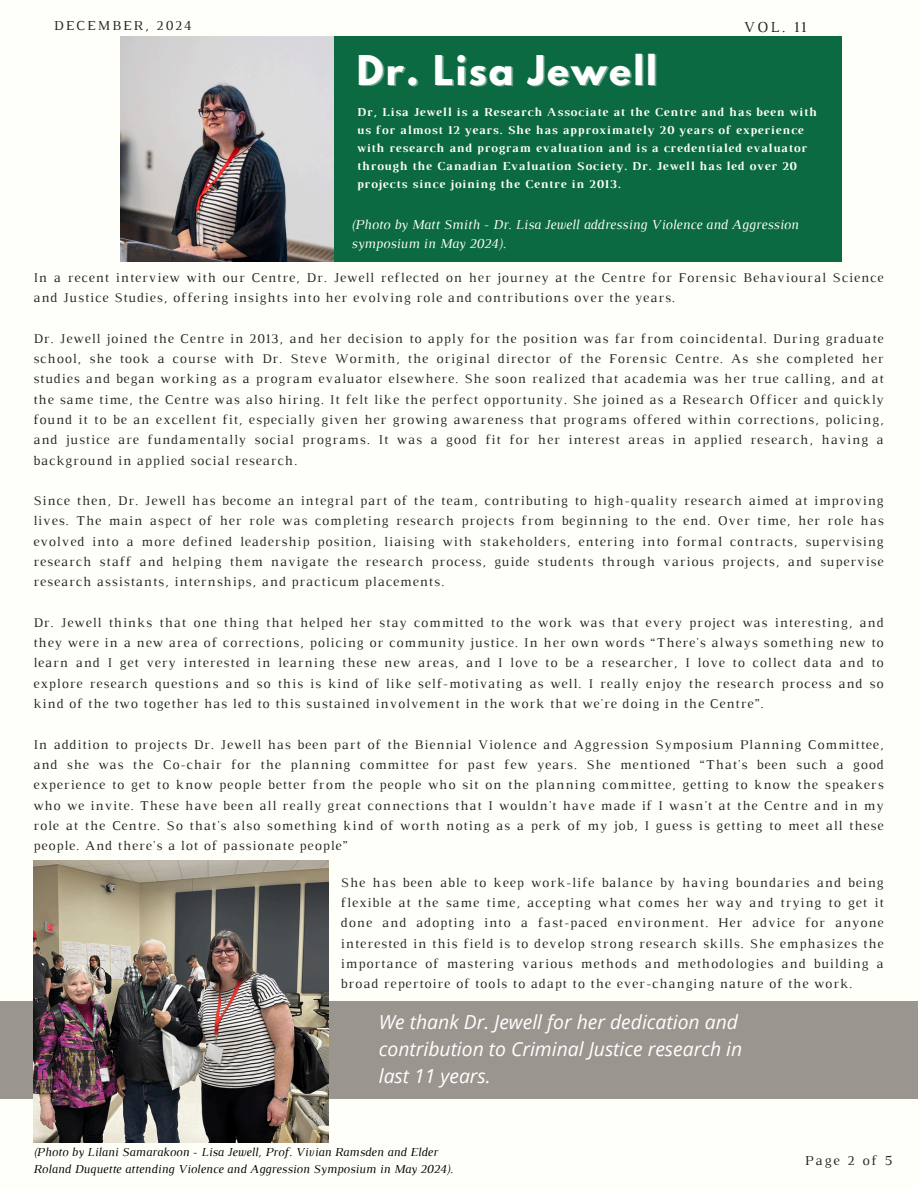
<style>
.page{position:relative;width:918px;height:1188px;background:#fffff9}
.page>*{position:absolute;margin:0;border:0;box-sizing:border-box;transform-origin:0 0}
.t1{font:700 36.3px "League Spartan";letter-spacing:.06em;color:#fff}
.t2{font:italic 19.35px/27px "Open Sans";color:#fff}
.t3{font:15.45px "Luthier";color:#222}
.t4{font:italic 13.95px/19.2px "Luthier";color:#fff}
.t5{font:13.95px "Luthier";letter-spacing:.14em;color:#222}
.t6{font:13.65px/20.2px "Luthier";letter-spacing:.07em;color:#222;text-align:justify}
.t7{font:italic 12.45px/16.6px "Luthier";color:#000}
.t8{font:700 12.3px/17.9px "Luthier";letter-spacing:.07em;color:#fffff9}
</style>
<div class="page">
<div style="left:333px;top:37px;width:508px;height:225px;background:#0b6a41"></div>
<div style="left:0;top:1001px;width:918px;height:98px;background:#9b958f"></div>
<img style="left:121px;top:37px;width:212px;height:225px">
<img style="left:33px;top:860px;width:296px;height:283px">
<h5 class="t5" style="left:54px;top:20px;width:140px">DECEMBER, 2024</h5>
<h5 class="t3" style="left:744px;top:21px;width:64px">VOL. 11</h5>
<h5 class="t1" style="left:357px;top:52px;width:302px">Dr. Lisa Jewell</h5>
<h5 class="t8" style="left:357px;top:104px;width:461px">Dr, Lisa Jewell is a Research Associate at the Centre and has been with us for almost 12 years. She has approximately 20 years of experience with research and program evaluation and is a credentialed evaluator through the Canadian Evaluation Society. Dr. Jewell has led over 20 projects since joining the Centre in 2013.</h5>
<p class="t4" style="left:351px;top:216px;width:449px">(Photo by Matt Smith - Dr. Lisa Jewell addressing Violence and Aggression symposium in May 2024).</p>
<h3 class="t6" style="left:33px;top:268px;width:852px">In a recent interview with our Centre, Dr. Jewell reflected on her journey at the Centre for Forensic Behavioural Science and Justice Studies, offering insights into her evolving role and contributions over the years.</h3>
<h3 class="t6" style="left:33px;top:329px;width:852px">Dr. Jewell joined the Centre in 2013, and her decision to apply for the position was far from coincidental. During graduate school, she took a course with Dr. Steve Wormith, the original director of the Forensic Centre. As she completed her studies and began working as a program evaluator elsewhere. She soon realized that academia was her true calling, and at the same time, the Centre was also hiring. It felt like the perfect opportunity. She joined as a Research Officer and quickly found it to be an excellent fit, especially given her growing awareness that programs offered within corrections, policing, and justice are fundamentally social programs. It was a good fit for her interest areas in applied research, having a background in applied social research.</h3>
<p class="t6" style="left:33px;top:492px;width:852px">Since then, Dr. Jewell has become an integral part of the team, contributing to high-quality research aimed at improving lives. The main aspect of her role was completing research projects from beginning to the end. Over time, her role has evolved into a more defined leadership position, liaising with stakeholders, entering into formal contracts, supervising research staff and helping them navigate the research process, guide students through various projects, and supervise research assistants, internships, and practicum placements.</p>
<h1 class="t6" style="left:33px;top:613px;width:852px">Dr. Jewell thinks that one thing that helped her stay committed to the work was that every project was interesting, and they were in a new area of corrections, policing or community justice. In her own words “There's always something new to learn and I get very interested in learning these new areas, and I love to be a researcher, I love to collect data and to explore research questions and so this is kind of like self-motivating as well. I really enjoy the research process and so kind of the two together has led to this sustained involvement in the work that we're doing in the Centre”.</h1>
<p class="t6" style="left:33px;top:735px;width:852px">In addition to projects Dr. Jewell has been part of the Biennial Violence and Aggression Symposium Planning Committee, and she was the Co-chair for the planning committee for past few years. She mentioned “That's been such a good experience to get to know people better from the people who sit on the planning committee, getting to know the speakers who we invite. These have been all really great connections that I wouldn't have made if I wasn't at the Centre and in my role at the Centre. So that's also something kind of worth noting as a perk of my job, I guess is getting to meet all these people. And there's a lot of passionate people”</p>
<h2 class="t6" style="left:341px;top:873px;width:544px">She has been able to keep work-life balance by having boundaries and being flexible at the same time, accepting what comes her way and trying to get it done and adopting into a fast-paced environment. Her advice for anyone interested in this field is to develop strong research skills. She emphasizes the importance of mastering various methods and methodologies and building a broad repertoire of tools to adapt to the ever-changing nature of the work.</h2>
<h5 class="t2" style="left:379px;top:1008px;width:365px">We thank Dr. Jewell for her dedication and contribution to Criminal Justice research in last 11 years.</h5>
<h5 class="t7" style="left:33px;top:1145px;width:421px">(Photo by Lilani Samarakoon - Lisa Jewell, Prof. Vivian Ramsden and Elder<br>Roland Duquette attending Violence and Aggression Symposium in May 2024).</h5>
<h5 class="t5" style="left:805px;top:1156px;width:89px">Page 2 of 5</h5>
</div>
